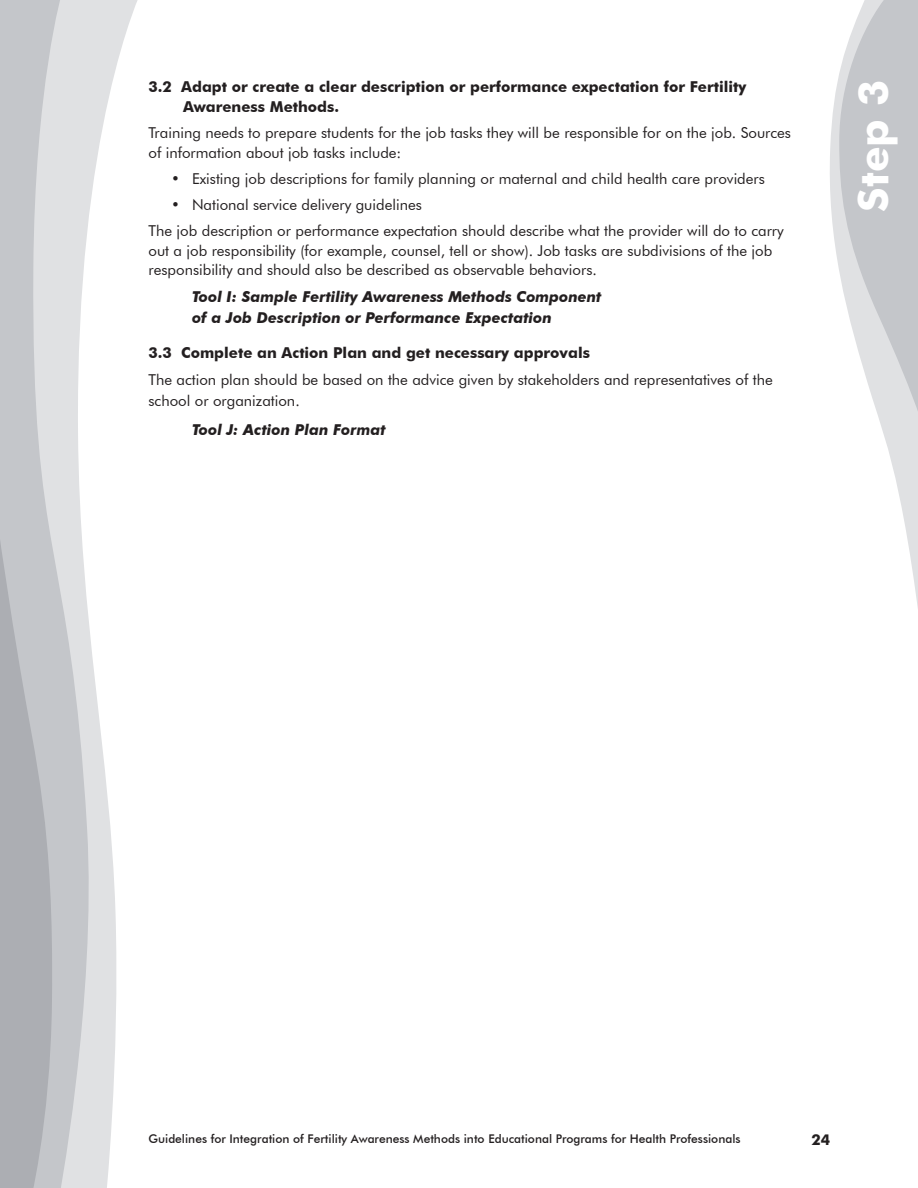
<style>
.page{position:relative;width:918px;height:1188px;background:#fff}
.page>*{position:absolute;margin:0;border:0;box-sizing:border-box;transform-origin:0 0}
.t1{font:700 42px "Futura BT";color:#fff}
.t2{font:15px/19.5px "Futura BT";color:#231f20}
.t3{font:700 15px/19.5px "Futura BT";color:#231f20}
.t4{font:italic 700 15px/21.6px "Futura BT";color:#231f20}
.t5{font:500 12px "Futura BT";color:#231f20}
</style>
<div class="page">
<svg style="left:90px;top:0;width:48px;height:1188px"></svg>
<svg style="left:0;top:0;width:90px;height:1188px;background:#d5d7d9"></svg>
<svg style="left:0;top:187px;width:54px;height:1001px;background:#bcbec2"></svg>
<svg style="left:830px;top:76px;width:88px;height:532px"></svg>
<svg style="left:839px;top:0;width:79px;height:491px"></svg>
<p class="t3" style="left:183px;top:77px;width:565px;text-indent:-34px">3.2 Adapt or create a clear description or performance expectation for Fertility<br>Awareness Methods.</p>
<p class="t2" style="left:148px;top:123px;width:644px">Training needs to prepare students for the job tasks they will be responsible for on the job. Sources of information about job tasks include:</p>
<p class="t2" style="left:171px;top:169px;width:595px">• Existing job descriptions for family planning or maternal and child health care providers</p>
<p class="t2" style="left:148px;top:192px;width:637px;line-height:26.2px;text-indent:22px">• National service delivery guidelines<br>The job description or performance expectation should describe what the provider will do to carry</p>
<p class="t2" style="left:148px;top:241px;width:625px">out a job responsibility (for example, counsel, tell or show). Job tasks are subdivisions of the job responsibility and should also be described as observable behaviors.</p>
<p class="t4" style="left:192px;top:285px;width:411px">Tool I: Sample Fertility Awareness Methods Component of a Job Description or Performance Expectation</p>
<p class="t3" style="left:148px;top:343px;width:443px">3.3 Complete an Action Plan and get necessary approvals</p>
<p class="t2" style="left:148px;top:368px;width:626px;line-height:21.6px">The action plan should be based on the advice given by stakeholders and representatives of the school or organization.</p>
<p class="t4" style="left:192px;top:418px;width:195px">Tool J: Action Plan Format</p>
<h1 class="t1" style="left:848px;top:212px;width:134px;rotate:-90deg">Step 3</h1>
<p class="t5" style="left:148px;top:1132px;width:594px">Guidelines for Integration of Fertility Awareness Methods into Educational Programs for Health Professionals</p>
<p class="t3" style="left:812px;top:1130px;width:20px">24</p>
</div>
